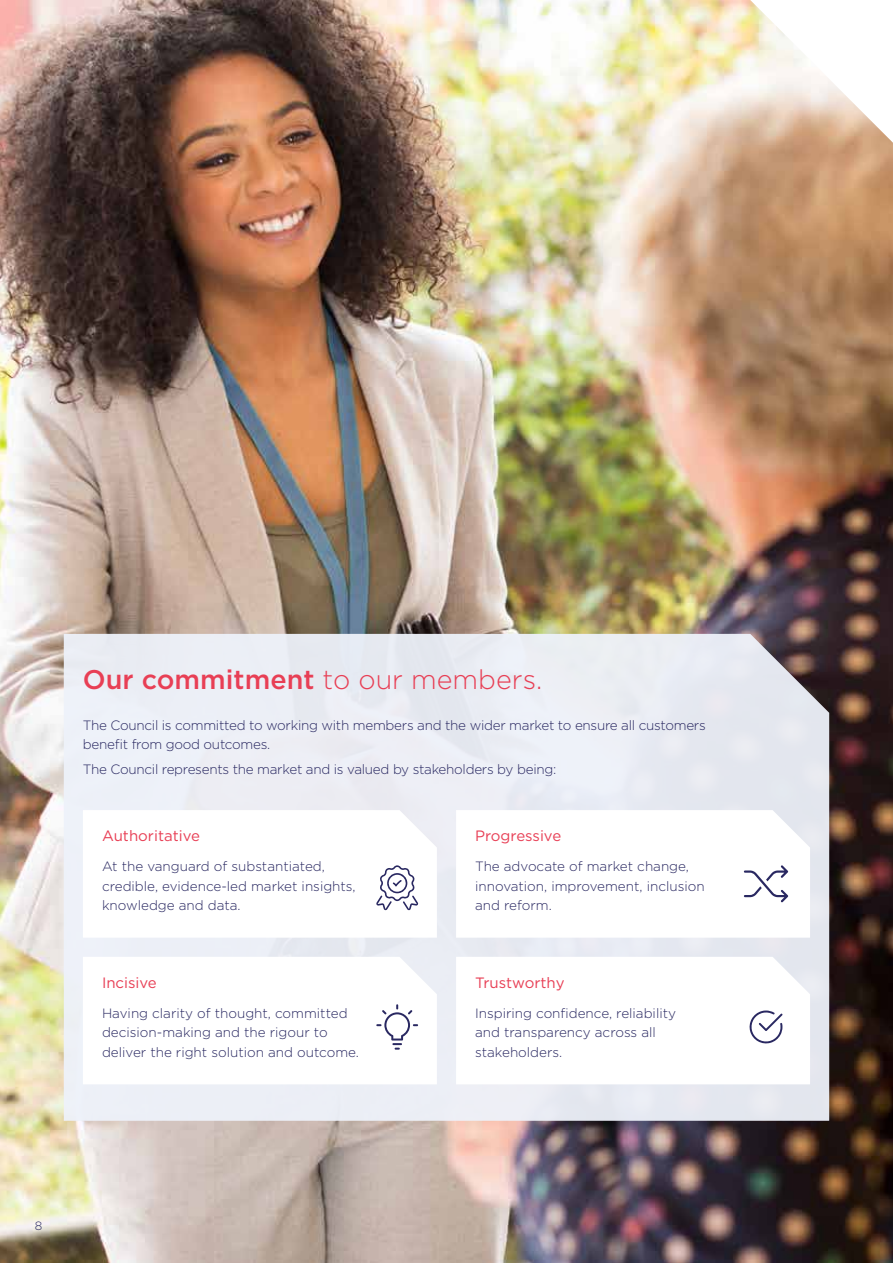
<style>
.page{position:relative;width:893px;height:1263px;background:#fff}
.page>*{position:absolute;margin:0;border:0;box-sizing:border-box;transform-origin:0 0}
.t1{font:500 27px "Gotham";color:#e83f55}
.t2{font:15px "Gotham";color:#e83f55}
.t3{font:300 13.5px/19.5px "Gotham";color:#292861}
.t4{font:300 13.5px/19.5px "Gotham";letter-spacing:-.02em;color:#292861}
.t5{font:300 12px "Gotham";color:#292861}
.s1{font-weight:300}
</style>
<div class="page">
<img style="left:0;top:0;width:893px;height:1263px">
<svg style="left:892px;top:143px;width:1px;height:754px"></svg>
<div style="left:64px;top:634px;width:765px;height:487px;background:#ebeef4"></div>
<svg style="left:83px;top:810px;width:354px;height:128px"></svg>
<svg style="left:376px;top:865px;width:42px;height:45px"></svg>
<svg style="left:456px;top:810px;width:354px;height:128px"></svg>
<svg style="left:744px;top:865px;width:44px;height:37px"></svg>
<svg style="left:83px;top:957px;width:354px;height:127px"></svg>
<svg style="left:456px;top:957px;width:354px;height:127px"></svg>
<h1 class="t1" style="left:83px;top:662px;width:461px">Our commitment <span class="s1">to our members.</span></h1>
<p class="t4" style="left:83px;top:715px;width:624px">The Council is committed to working with members and the wider market to ensure all customers benefit from good outcomes.</p>
<p class="t4" style="left:83px;top:759px;width:475px">The Council represents the market and is valued by stakeholders by being:</p>
<p class="t2" style="left:102px;top:826px;width:99px">Authoritative</p>
<p class="t3" style="left:102px;top:856px;width:255px">At the vanguard of substantiated, credible, evidence-led market insights, knowledge and data.</p>
<p class="t2" style="left:102px;top:973px;width:56px">Incisive</p>
<p class="t3" style="left:102px;top:1003px;width:258px">Having clarity of thought, committed decision-making and the rigour to deliver the right solution and outcome.</p>
<p class="t2" style="left:475px;top:826px;width:88px">Progressive</p>
<p class="t3" style="left:475px;top:856px;width:231px">The advocate of market change, innovation, improvement, inclusion and reform.</p>
<p class="t2" style="left:475px;top:973px;width:91px">Trustworthy</p>
<p class="t3" style="left:475px;top:1003px;width:202px">Inspiring confidence, reliability and transparency across all stakeholders.</p>
<p class="t5" style="left:35px;top:1218px;width:9px">8</p>
</div>
